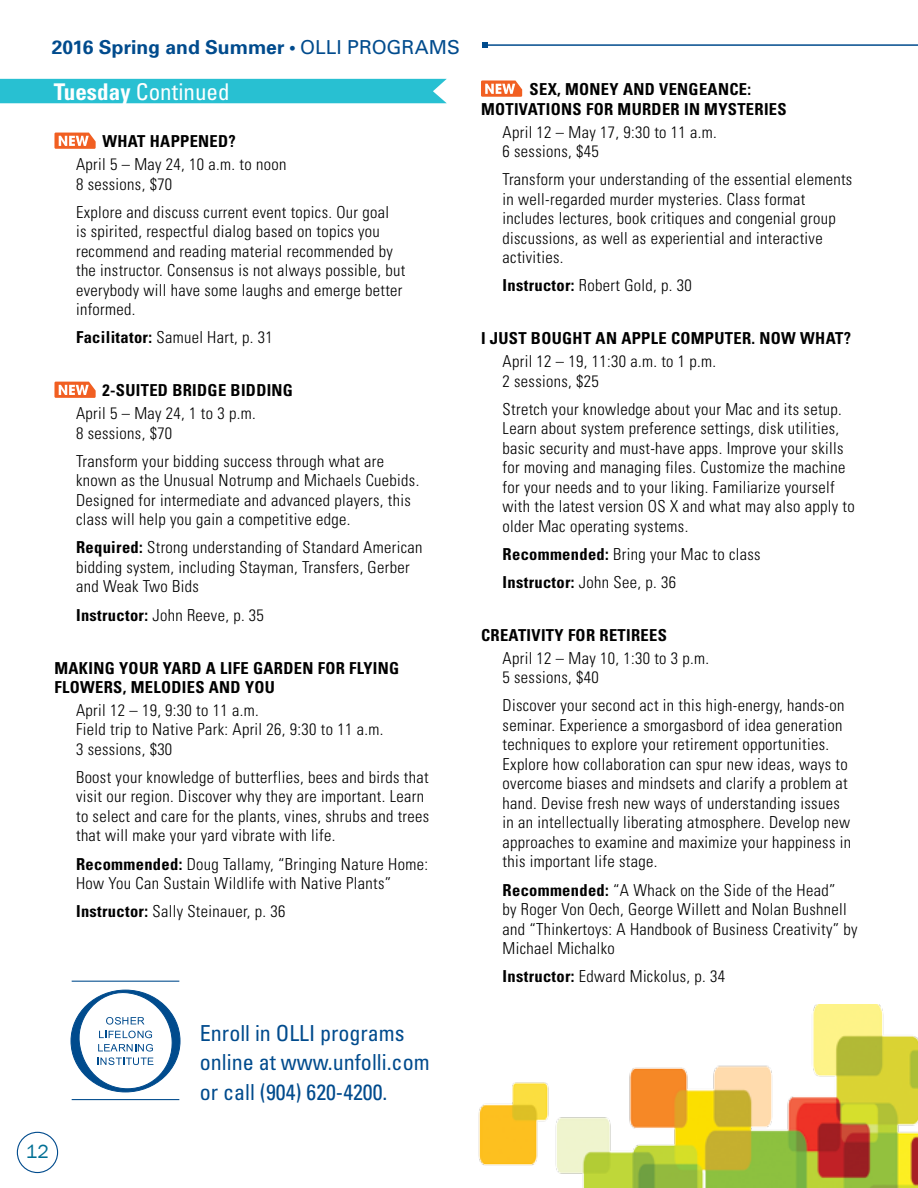
<style>
.page{position:relative;width:918px;height:1188px;background:#fff}
.page>*{position:absolute;margin:0;border:0;box-sizing:border-box;transform-origin:0 0}
.t1{font:condensed 23.1px "Univers";color:#fff}
.t2{font:condensed 22.05px/29.7px "Univers LT Std";color:#004b8d}
.t3{font:19.5px "Franklin Gothic";color:#006f94}
.t4{font:700 19.2px "Univers";color:#004b8d}
.t5{font:300 condensed 16.5px/19.5px "Univers";letter-spacing:.02em;color:#000}
.t6{font:700 condensed 16.5px/19.5px "Univers LT Std";letter-spacing:.02em;color:#000}
.s1{font-weight:400}
.s2{font-weight:700}
.s3{font-family:"Univers LT Std";font-weight:700}
</style>
<div class="page">
<div style="left:17px;top:1132px;width:41px;height:41px;border:1px solid #004b8d;border-radius:50%"></div>
<svg style="left:54px;top:133px;width:42px;height:16px"></svg>
<svg style="left:54px;top:382px;width:42px;height:16px"></svg>
<svg style="left:481px;top:80px;width:41px;height:17px"></svg>
<hr style="left:485px;top:44px;width:433px;height:2px;background:#004b8d">
<svg style="left:482px;top:42px;width:6px;height:6px"></svg>
<div style="left:0;top:79px;width:447px;height:24px;background:#28c0d2"></div>
<hr style="left:72px;top:981px;width:107px;height:1px;background:#004b8d">
<hr style="left:72px;top:1099px;width:107px;height:1px;background:#004b8d">
<svg style="left:71px;top:990px;width:109px;height:102px"></svg>
<img style="left:478px;top:1004px;width:440px;height:184px">
<p class="t4" style="left:52px;top:35px;width:410px">2016 Spring and Summer • <span class="s1">OLLI PROGRAMS</span></p>
<h1 class="t1" style="left:54px;top:78px;width:177px"><span class="s2">Tuesday</span> Continued</h1>
<p class="t6" style="left:102px;top:132px;width:135px">WHAT HAPPENED?</p>
<p class="t5" style="left:76px;top:154px;width:212px">April 5 – May 24, 10 a.m. to noon<br>8 sessions, $70</p>
<p class="t5" style="left:76px;top:202px;width:331px">Explore and discuss current event topics. Our goal<br>is spirited, respectful dialog based on topics you recommend and reading material recommended by the instructor. Consensus is not always possible, but everybody will have some laughs and emerge better informed.</p>
<p class="t5" style="left:76px;top:328px;width:198px"><span class="s3">Facilitator:</span> Samuel Hart, p. 31</p>
<p class="t6" style="left:102px;top:381px;width:192px">2-SUITED BRIDGE BIDDING</p>
<p class="t5" style="left:76px;top:403px;width:181px">April 5 – May 24, 1 to 3 p.m.<br>8 sessions, $70</p>
<p class="t5" style="left:76px;top:451px;width:345px">Transform your bidding success through what are known as the Unusual Notrump and Michaels Cuebids.<br>Designed for intermediate and advanced players, this class will help you gain a competitive edge.</p>
<p class="t5" style="left:76px;top:538px;width:348px"><span class="s2">Required:</span> Strong understanding of Standard American bidding system, including Stayman, Transfers, Gerber and Weak Two Bids</p>
<p class="t5" style="left:76px;top:605px;width:189px"><span class="s3">Instructor:</span> John Reeve, p. 35</p>
<p class="t6" style="left:54px;top:658px;width:346px">MAKING YOUR YARD A LIFE GARDEN FOR FLYING<br>FLOWERS, MELODIES AND YOU</p>
<p class="t5" style="left:76px;top:700px;width:309px">April 12 – 19, 9:30 to 11 a.m.<br>Field trip to Native Park: April 26, 9:30 to 11 a.m.<br>3 sessions, $30</p>
<p class="t5" style="left:76px;top:767px;width:355px">Boost your knowledge of butterflies, bees and birds that visit our region. Discover why they are important. Learn to select and care for the plants, vines, shrubs and trees that will make your yard vibrate with life.</p>
<p class="t5" style="left:76px;top:854px;width:353px"><span class="s3">Recommended:</span> Doug Tallamy, “Bringing Nature Home:<br>How You Can Sustain Wildlife with Native Plants”</p>
<p class="t5" style="left:76px;top:901px;width:211px"><span class="s3">Instructor:</span> Sally Steinauer, p. 36</p>
<p class="t3" style="left:26px;top:1140px;width:25px">12</p>
<h2 class="t2" style="left:200px;top:1018px;width:231px">Enroll in OLLI programs online at www.unfolli.com or call (904) 620-4200.</h2>
<p class="t6" style="left:481px;top:80px;width:307px;text-indent:49px">SEX, MONEY AND VENGEANCE:<br>MOTIVATIONS FOR MURDER IN MYSTERIES</p>
<p class="t5" style="left:503px;top:122px;width:216px">April 12 – May 17, 9:30 to 11 a.m.<br>6 sessions, $45</p>
<p class="t5" style="left:503px;top:169px;width:351px">Transform your understanding of the essential elements in well-regarded murder mysteries. Class format includes lectures, book critiques and congenial group discussions, as well as experiential and interactive activities.</p>
<p class="t5" style="left:503px;top:276px;width:191px"><span class="s3">Instructor:</span> Robert Gold, p. 30</p>
<p class="t6" style="left:481px;top:329px;width:372px">I JUST BOUGHT AN APPLE COMPUTER. NOW WHAT?</p>
<p class="t5" style="left:503px;top:351px;width:215px">April 12 – 19, 11:30 a.m. to 1 p.m.<br>2 sessions, $25</p>
<p class="t5" style="left:503px;top:399px;width:354px">Stretch your knowledge about your Mac and its setup.<br>Learn about system preference settings, disk utilities, basic security and must-have apps. Improve your skills for moving and managing files. Customize the machine for your needs and to your liking. Familiarize yourself with the latest version OS X and what may also apply to older Mac operating systems.</p>
<p class="t5" style="left:503px;top:540px;width:260px;line-height:28.2px"><span class="s3">Recommended:</span> Bring your Mac to class<br><span class="s3">Instructor:</span> John See, p. 36</p>
<p class="t6" style="left:481px;top:625px;width:187px">CREATIVITY FOR RETIREES</p>
<p class="t5" style="left:503px;top:648px;width:208px">April 12 – May 10, 1:30 to 3 p.m.<br>5 sessions, $40</p>
<p class="t5" style="left:503px;top:696px;width:350px">Discover your second act in this high-energy, hands-on seminar. Experience a smorgasbord of idea generation techniques to explore your retirement opportunities.<br>Explore how collaboration can spur new ideas, ways to overcome biases and mindsets and clarify a problem at hand. Devise fresh new ways of understanding issues in an intellectually liberating atmosphere. Develop new approaches to examine and maximize your happiness in this important life stage.</p>
<p class="t5" style="left:503px;top:880px;width:357px"><span class="s3">Recommended:</span> “A Whack on the Side of the Head”<br>by Roger Von Oech, George Willett and Nolan Bushnell and “Thinkertoys: A Handbook of Business Creativity” by Michael Michalko</p>
<p class="t5" style="left:503px;top:966px;width:224px"><span class="s3">Instructor:</span> Edward Mickolus, p. 34</p>
</div>
